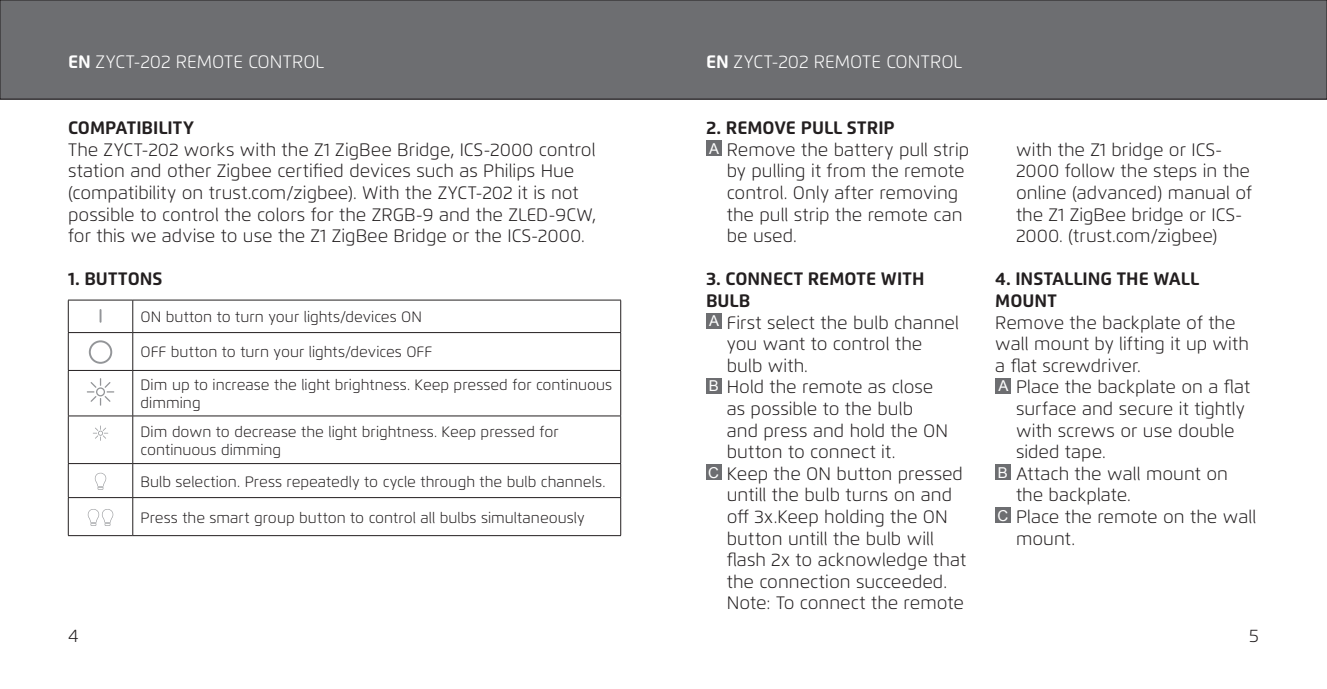
<style>
.page{position:relative;width:1327px;height:689px;background:#fff}
.page>*{position:absolute;margin:0;border:0;box-sizing:border-box;transform-origin:0 0}
.t1{font:300 18px/21.6px "Flexo";color:#231f20}
.t2{font:700 18px/21.6px "Flexo";color:#231f20}
.t3{font:300 18px "Flexo";color:#fff}
.t4{font:300 15px/32.7px "Flexo";color:#231f20}
.s1{font-weight:700}
.s2{font-family:"Arial";font-weight:400;font-size:15px;color:#fff}
</style>
<div class="page">
<div style="left:0;top:0;width:1327px;height:99px;background:#6d6e71"></div>
<div style="left:0;top:0;width:1327px;height:99px;border:1px solid #231f20"></div>
<hr style="left:68px;top:299px;width:65px;height:2px;background:#231f20">
<hr style="left:68px;top:300px;width:1px;height:32px;background:#231f20">
<hr style="left:133px;top:299px;width:488px;height:2px;background:#231f20">
<hr style="left:132px;top:300px;width:1px;height:32px;background:#231f20">
<hr style="left:620px;top:300px;width:1px;height:32px;background:#231f20">
<hr style="left:68px;top:332px;width:65px;height:1px;background:#231f20">
<hr style="left:68px;top:333px;width:1px;height:37px;background:#231f20">
<hr style="left:133px;top:332px;width:488px;height:1px;background:#231f20">
<hr style="left:132px;top:333px;width:1px;height:37px;background:#231f20">
<hr style="left:620px;top:333px;width:1px;height:37px;background:#231f20">
<hr style="left:68px;top:370px;width:65px;height:1px;background:#231f20">
<hr style="left:68px;top:371px;width:1px;height:45px;background:#231f20">
<hr style="left:133px;top:370px;width:488px;height:1px;background:#231f20">
<hr style="left:132px;top:371px;width:1px;height:45px;background:#231f20">
<hr style="left:620px;top:371px;width:1px;height:45px;background:#231f20">
<hr style="left:68px;top:415px;width:65px;height:1px;background:#231f20">
<hr style="left:68px;top:416px;width:1px;height:47px;background:#231f20">
<hr style="left:133px;top:415px;width:488px;height:1px;background:#231f20">
<hr style="left:132px;top:416px;width:1px;height:47px;background:#231f20">
<hr style="left:620px;top:416px;width:1px;height:47px;background:#231f20">
<hr style="left:68px;top:463px;width:65px;height:1px;background:#231f20">
<hr style="left:68px;top:464px;width:1px;height:33px;background:#231f20">
<hr style="left:133px;top:463px;width:488px;height:1px;background:#231f20">
<hr style="left:132px;top:464px;width:1px;height:33px;background:#231f20">
<hr style="left:620px;top:464px;width:1px;height:33px;background:#231f20">
<hr style="left:68px;top:497px;width:65px;height:1px;background:#231f20">
<hr style="left:68px;top:498px;width:1px;height:37px;background:#231f20">
<hr style="left:133px;top:497px;width:488px;height:1px;background:#231f20">
<hr style="left:132px;top:498px;width:1px;height:37px;background:#231f20">
<hr style="left:620px;top:498px;width:1px;height:37px;background:#231f20">
<hr style="left:68px;top:535px;width:65px;height:1px;background:#231f20">
<hr style="left:133px;top:535px;width:488px;height:1px;background:#231f20">
<svg style="left:100px;top:310px;width:1px;height:12px"></svg>
<div style="left:89px;top:340px;width:23px;height:24px;border:2px solid #939598;border-radius:50%"></div>
<svg style="left:87px;top:378px;width:27px;height:28px"></svg>
<svg style="left:93px;top:425px;width:15px;height:16px"></svg>
<svg style="left:94px;top:472px;width:13px;height:18px"></svg>
<svg style="left:87px;top:509px;width:27px;height:17px"></svg>
<div style="left:706px;top:140px;width:15px;height:16px;background:#6d6e71"></div>
<div style="left:706px;top:313px;width:15px;height:16px;background:#6d6e71"></div>
<div style="left:706px;top:378px;width:15px;height:15px;background:#6d6e71"></div>
<div style="left:706px;top:464px;width:15px;height:16px;background:#6d6e71"></div>
<div style="left:995px;top:378px;width:15px;height:15px;background:#6d6e71"></div>
<div style="left:995px;top:464px;width:15px;height:16px;background:#6d6e71"></div>
<div style="left:995px;top:508px;width:15px;height:15px;background:#6d6e71"></div>
<p class="t3" style="left:68px;top:51px;width:258px"><span class="s1">EN</span> ZYCT-202 REMOTE CONTROL</p>
<p class="t3" style="left:706px;top:51px;width:258px"><span class="s1">EN</span> ZYCT-202 REMOTE CONTROL</p>
<p class="t2" style="left:68px;top:117px;width:127px">COMPATIBILITY</p>
<p class="t1" style="left:68px;top:139px;width:529px">The ZYCT-202 works with the Z1 ZigBee Bridge, ICS-2000 control station and other Zigbee certified devices such as Philips Hue (compatibility on trust.com/zigbee). With the ZYCT-202 it is not possible to control the colors for the ZRGB-9 and the ZLED-9CW, for this we advise to use the Z1 ZigBee Bridge or the ICS-2000.</p>
<p class="t2" style="left:68px;top:268px;width:96px">1. BUTTONS</p>
<p class="t4" style="left:140px;top:301px;width:283px">ON button to turn your lights/devices ON</p>
<p class="t4" style="left:140px;top:336px;width:473px">OFF button to turn your lights/devices OFF<br>Dim up to increase the light brightness. Keep pressed for continuous</p>
<p class="t4" style="left:140px;top:389px;width:419px;line-height:28.5px">dimming<br>Dim down to decrease the light brightness. Keep pressed for</p>
<p class="t4" style="left:140px;top:433px;width:466px;line-height:31.8px">continuous dimming<br>Bulb selection. Press repeatedly to cycle through the bulb channels.</p>
<p class="t4" style="left:140px;top:501px;width:446px">Press the smart group button to control all bulbs simultaneously</p>
<p class="t2" style="left:706px;top:117px;width:190px">2. REMOVE PULL STRIP</p>
<p class="t1" style="left:709px;top:139px;width:262px"><span class="s2">A</span> Remove the battery pull strip</p>
<p class="t1" style="left:727px;top:160px;width:239px">by pulling it from the remote</p>
<p class="t1" style="left:727px;top:182px;width:233px">control. Only after removing</p>
<p class="t1" style="left:727px;top:203px;width:237px">the pull strip the remote can</p>
<p class="t1" style="left:727px;top:225px;width:72px">be used.</p>
<p class="t2" style="left:706px;top:268px;width:220px">3. CONNECT REMOTE WITH</p>
<p class="t2" style="left:706px;top:290px;width:46px">BULB</p>
<p class="t1" style="left:709px;top:311px;width:251px"><span class="s2">A</span> First select the bulb channel</p>
<p class="t1" style="left:727px;top:333px;width:197px">you want to control the</p>
<p class="t1" style="left:727px;top:355px;width:83px">bulb with.</p>
<p class="t1" style="left:709px;top:376px;width:226px"><span class="s2">B</span> Hold the remote as close</p>
<p class="t1" style="left:727px;top:398px;width:188px">as possible to the bulb</p>
<p class="t1" style="left:727px;top:419px;width:223px">and press and hold the ON</p>
<p class="t1" style="left:727px;top:441px;width:170px">button to connect it.</p>
<p class="t1" style="left:708px;top:463px;width:256px"><span class="s2">C</span> Keep the ON button pressed</p>
<p class="t1" style="left:727px;top:484px;width:227px">untill the bulb turns on and</p>
<p class="t1" style="left:727px;top:506px;width:222px">off 3x.Keep holding the ON</p>
<p class="t1" style="left:727px;top:527px;width:209px">button untill the bulb will</p>
<p class="t1" style="left:727px;top:549px;width:241px">flash 2x to acknowledge that</p>
<p class="t1" style="left:727px;top:571px;width:222px">the connection succeeded.</p>
<p class="t1" style="left:727px;top:592px;width:239px">Note: To connect the remote</p>
<p class="t1" style="left:1016px;top:139px;width:237px">with the Z1 bridge or ICS-<br>2000 follow the steps in the online (advanced) manual of the Z1 ZigBee bridge or ICS-<br>2000. (trust.com/zigbee)</p>
<p class="t2" style="left:995px;top:268px;width:205px">4. INSTALLING THE WALL<br>MOUNT</p>
<p class="t1" style="left:995px;top:311px;width:242px">Remove the backplate of the</p>
<p class="t1" style="left:995px;top:333px;width:255px">wall mount by lifting it up with</p>
<p class="t1" style="left:995px;top:355px;width:147px">a flat screwdriver.</p>
<p class="t1" style="left:998px;top:376px;width:253px"><span class="s2">A</span> Place the backplate on a flat</p>
<p class="t1" style="left:1016px;top:398px;width:230px">surface and secure it tightly</p>
<p class="t1" style="left:1016px;top:419px;width:220px">with screws or use double</p>
<p class="t1" style="left:1016px;top:441px;width:91px">sided tape.</p>
<p class="t1" style="left:998px;top:463px;width:232px"><span class="s2">B</span> Attach the wall mount on</p>
<p class="t1" style="left:1016px;top:484px;width:116px">the backplate.</p>
<p class="t1" style="left:997px;top:506px;width:260px"><span class="s2">C</span> Place the remote on the wall</p>
<p class="t1" style="left:1016px;top:527px;width:61px">mount.</p>
<p class="t1" style="left:68px;top:625px;width:12px">4</p>
<p class="t1" style="left:1249px;top:625px;width:11px">5</p>
</div>
